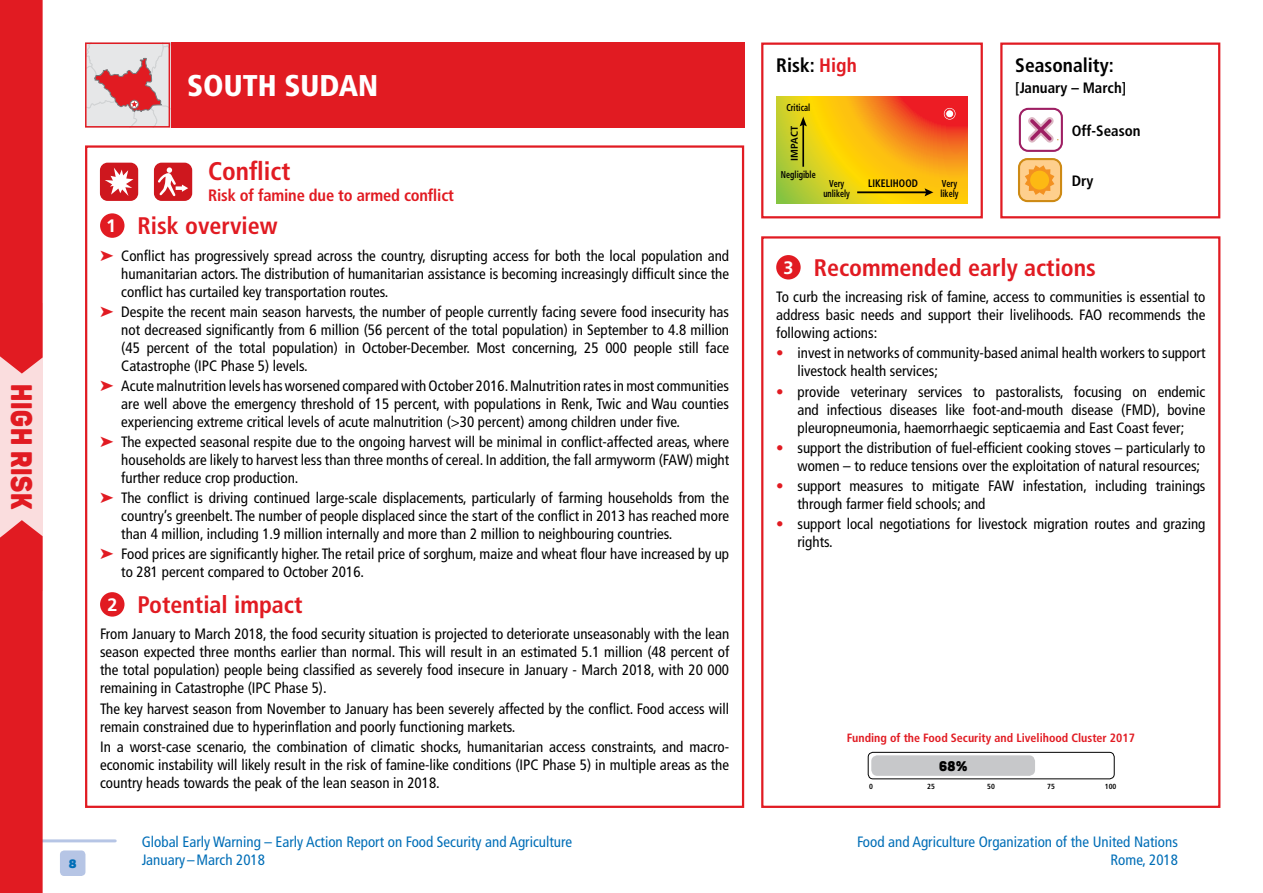
<style>
.page{position:relative;width:1263px;height:893px;background:#fff}
.page>*{position:absolute;margin:0;border:0;box-sizing:border-box;transform-origin:0 0}
.TM_Title1_Country{font:900 condensed 30px "Frutiger LT Std";color:#fff}
.t1{font:29.25px "Panton Black Caps";letter-spacing:.025em;color:#e11b22;scale:.85 1}
.TM_Title2_Icon1{font:700 condensed 25.5px "Frutiger LT Std";color:#e11b22}
.TM_Tiltle_3{font:700 condensed 24px "Frutiger LT Std";color:#e11b22}
.t2{font:700 condensed 19.5px "Frutiger LT Std";color:#000}
.t3{font:700 18px "Frutiger LT Std";color:#fff}
.TM_Title2_Icon2{font:700 condensed 16.5px "Frutiger LT Std";letter-spacing:-.01em;color:#e11b22}
.TM_Text{font:condensed 15px/18px "Frutiger LT Std";color:#000;text-align:justify}
.t4{font:condensed 15px/17.5px "Frutiger LT Std";color:#006eb7;text-align:right}
.TM_Text-2{font:700 condensed 15px "Frutiger LT Std";color:#000}
.TM_Tiltle_3-2{font:13.8px "Panton Black Caps";color:#000;scale:.9 1}
.TM_Tiltle_3-3{font:700 condensed 12px "Frutiger LT Std";color:#e11b22}
.t5{font:12px "Panton Black Caps";color:#006eb7}
.t6{font:700 condensed 10.95px "Frutiger LT Std";color:#000;scale:.9 1}
.t7{font:700 condensed 9.9px/9.9px "Frutiger LT Std";color:#000;text-align:center;scale:.81 1}
.t8{font:700 condensed 9.75px "Frutiger LT Std";letter-spacing:.005em;color:#000;scale:1.11 1}
.TM_Text-3{font:700 condensed 7.35px "Frutiger LT Std";color:#000}
.s1{color:#e11b22}
.s2{font-weight:700;color:#e11b22}
</style>
<div class="page">
<hr style="left:39px;top:839px;width:76px;height:3px;background:#b6c5e5">
<div style="left:60px;top:850px;width:25px;height:26px;background:#b6c5e5;border-radius:4px"></div>
<div style="left:0;top:304px;width:43px;height:287px;background:#faddde"></div>
<div style="left:0;top:0;width:43px;height:374px;background:#e11b22"></div>
<div style="left:0;top:520px;width:43px;height:373px;background:#e11b22"></div>
<div style="left:85px;top:43px;width:659px;height:85px;background:#e11b22"></div>
<div style="left:776px;top:255px;width:25px;height:24px;background:#e11b22;border-radius:50%"></div>
<div style="left:761px;top:236px;width:459px;height:572px;border:2px solid #e11b22"></div>
<div style="left:100px;top:213px;width:24px;height:25px;background:#e11b22;border-radius:50%"></div>
<div style="left:100px;top:592px;width:24px;height:25px;background:#e11b22;border-radius:50%"></div>
<div style="left:100px;top:163px;width:38px;height:38px;background:#ce171e;border-radius:8px"></div>
<svg style="left:105px;top:168px;width:28px;height:28px"></svg>
<svg style="left:88px;top:46px;width:79px;height:79px"></svg>
<div style="left:85px;top:43px;width:85px;height:85px;border:2px solid #e11b22"></div>
<div style="left:761px;top:43px;width:222px;height:175px;border:2px solid #e11b22"></div>
<svg style="left:777px;top:97px;width:190px;height:106px;background:#ebac19"></svg>
<hr style="left:857px;top:191px;width:70px;height:2px;background:#000">
<svg style="left:925px;top:188px;width:8px;height:8px"></svg>
<hr style="left:802px;top:123px;width:2px;height:44px;background:#000">
<svg style="left:800px;top:117px;width:7px;height:9px"></svg>
<div style="left:1000px;top:43px;width:220px;height:175px;border:2px solid #e11b22"></div>
<div style="left:1019px;top:159px;width:42px;height:42px;background:#fecf8d;border-radius:8px"></div>
<div style="left:1018px;top:158px;width:44px;height:44px;border:2px solid #ce8a14;border-radius:8px"></div>
<svg style="left:1025px;top:165px;width:29px;height:30px"></svg>
<div style="left:1030px;top:171px;width:19px;height:19px;background:#fdb913;border-radius:50%"></div>
<svg style="left:943px;top:107px;width:13px;height:13px"></svg>
<div style="left:946px;top:110px;width:8px;height:8px;background:#fff;border-radius:50%"></div>
<div style="left:945px;top:109px;width:9px;height:9px;border:1px solid #ed1d24;border-radius:50%"></div>
<svg style="left:1018px;top:107px;width:45px;height:45px"></svg>
<div style="left:1020px;top:109px;width:42px;height:42px;background:#fff;border-radius:8px"></div>
<div style="left:1019px;top:108px;width:44px;height:44px;border:2px solid #9e1f63;border-radius:8px"></div>
<svg style="left:1028px;top:117px;width:26px;height:26px"></svg>
<div style="left:868px;top:752px;width:247px;height:27px;border:1px solid #000;border-radius:5px"></div>
<div style="left:871px;top:755px;width:164px;height:21px;background:#c7c8ca;border-radius:6px"></div>
<div style="left:154px;top:163px;width:38px;height:38px;background:#ce171e;border-radius:8px"></div>
<svg style="left:158px;top:167px;width:30px;height:29px"></svg>
<h2 class="t1" style="left:40px;top:384px;width:148px;rotate:90deg">HIGH RISK</h2>
<p class="TM_Title1_Country" style="left:187px;top:68px;width:193px">SOUTH SUDAN</p>
<p class="TM_Title2_Icon1" style="left:208px;top:156px;width:84px">Conflict</p>
<p class="TM_Title2_Icon2" style="left:208px;top:185px;width:247px">Risk of famine due to armed conflict</p>
<p class="t3" style="left:106px;top:215px;width:12px">1</p>
<p class="TM_Tiltle_3" style="left:138px;top:211px;width:142px">Risk overview</p>
<p class="TM_Text" style="left:121px;top:246px;width:609px;text-indent:-21px"><span class="s1">➤</span> Conflict has progressively spread across the country, disrupting access for both the local population and humanitarian actors. The distribution of humanitarian assistance is becoming increasingly difficult since the conflict has curtailed key transportation routes.</p>
<p class="TM_Text" style="left:121px;top:303px;width:609px;text-indent:-21px"><span class="s1">➤</span> Despite the recent main season harvests, the number of people currently facing severe food insecurity has not decreased significantly from 6 million (56 percent of the total population) in September to 4.8 million (45 percent of the total population) in October-December. Most concerning, 25 000 people still face Catastrophe (IPC Phase 5) levels.</p>
<p class="TM_Text" style="left:121px;top:377px;width:609px;text-indent:-21px"><span class="s1">➤</span> Acute malnutrition levels has worsened compared with October 2016. Malnutrition rates in most communities are well above the emergency threshold of 15 percent, with populations in Renk, Twic and Wau counties experiencing extreme critical levels of acute malnutrition (&gt;30 percent) among children under five.</p>
<p class="TM_Text" style="left:121px;top:433px;width:609px;text-indent:-21px"><span class="s1">➤</span> The expected seasonal respite due to the ongoing harvest will be minimal in conflict-affected areas, where households are likely to harvest less than three months of cereal. In addition, the fall armyworm (FAW) might further reduce crop production.</p>
<p class="TM_Text" style="left:121px;top:489px;width:609px;text-indent:-21px"><span class="s1">➤</span> The conflict is driving continued large-scale displacements, particularly of farming households from the country’s greenbelt. The number of people displaced since the start of the conflict in 2013 has reached more than 4 million, including 1.9 million internally and more than 2 million to neighbouring countries.</p>
<p class="TM_Text" style="left:121px;top:545px;width:609px;text-indent:-21px"><span class="s1">➤</span> Food prices are significantly higher. The retail price of sorghum, maize and wheat flour have increased by up to 281 percent compared to October 2016.</p>
<p class="t3" style="left:107px;top:594px;width:12px">2</p>
<p class="TM_Tiltle_3" style="left:138px;top:590px;width:167px">Potential impact</p>
<p class="TM_Text" style="left:100px;top:625px;width:631px">From January to March 2018, the food security situation is projected to deteriorate unseasonably with the lean season expected three months earlier than normal. This will result in an estimated 5.1 million (48 percent of the total population) people being classified as severely food insecure in January - March 2018, with 20 000 remaining in Catastrophe (IPC Phase 5).</p>
<p class="TM_Text" style="left:100px;top:699px;width:631px">The key harvest season from November to January has been severely affected by the conflict. Food access will remain constrained due to hyperinflation and poorly functioning markets.</p>
<p class="TM_Text" style="left:100px;top:737px;width:631px">In a worst-case scenario, the combination of climatic shocks, humanitarian access constraints, and macro&shy;economic instability will likely result in the risk of famine-like conditions (IPC Phase 5) in multiple areas as the country heads towards the peak of the lean season in 2018.</p>
<p class="t4" style="left:142px;top:833px;width:432px">Global Early Warning – Early Action Report on Food Security and Agriculture</p>
<p class="t5" style="left:69px;top:856px;width:9px">8</p>
<p class="t4" style="left:142px;top:851px;width:125px">January –March 2018</p>
<p class="t2" style="left:776px;top:54px;width:82px">Risk: <span class="s1">High</span></p>
<p class="t2" style="left:1015px;top:54px;width:100px">Seasonality:</p>
<p class="TM_Text-2" style="left:1015px;top:79px;width:112px">[January – March]</p>
<p class="t7" style="left:786px;top:103px;width:31px">Critical</p>
<p class="t8" style="left:788px;top:161px;width:34px;rotate:-90deg">IMPACT</p>
<p class="TM_Text-2" style="left:1072px;top:122px;width:70px">Off-Season</p>
<p class="t7" style="left:781px;top:170px;width:45px">Negligible</p>
<p class="t6" style="left:868px;top:177px;width:57px">LIKELIHOOD</p>
<p class="t7" style="left:823px;top:178px;width:34px">Very unlikely</p>
<p class="t7" style="left:940px;top:178px;width:24px;text-align:left">Very likely</p>
<p class="TM_Text-2" style="left:1072px;top:172px;width:23px">Dry</p>
<p class="t3" style="left:783px;top:257px;width:12px">3</p>
<p class="TM_Tiltle_3" style="left:814px;top:253px;width:284px">Recommended early actions</p>
<p class="TM_Text" style="left:776px;top:288px;width:431px">To curb the increasing risk of famine, access to communities is essential to address basic needs and support their livelihoods. FAO recommends the following actions:</p>
<p class="TM_Text" style="left:797px;top:344px;width:409px;text-indent:-21px"><span class="s2">•</span> invest in networks of community-based animal health workers to support livestock health services;</p>
<p class="TM_Text" style="left:797px;top:382px;width:409px;text-indent:-21px"><span class="s2">•</span> provide veterinary services to pastoralists, focusing on endemic and infectious diseases like foot-and-mouth disease (FMD), bovine pleuropneumonia, haemorrhaegic septicaemia and East Coast fever;</p>
<p class="TM_Text" style="left:797px;top:439px;width:409px;text-indent:-21px"><span class="s2">•</span> support the distribution of fuel-efficient cooking stoves – particularly to women – to reduce tensions over the exploitation of natural resources;</p>
<p class="TM_Text" style="left:797px;top:477px;width:409px;text-indent:-21px"><span class="s2">•</span> support measures to mitigate FAW infestation, including trainings through farmer field schools; and</p>
<p class="TM_Text" style="left:797px;top:515px;width:409px;text-indent:-21px"><span class="s2">•</span> support local negotiations for livestock migration routes and grazing rights.</p>
<p class="TM_Tiltle_3-3" style="left:847px;top:730px;width:290px">Funding of the Food Security and Livelihood Cluster 2017</p>
<p class="TM_Text-3" style="left:869px;top:782px;width:5px">0</p>
<p class="TM_Text-3" style="left:927px;top:782px;width:9px">25</p>
<p class="TM_Text-3" style="left:987px;top:782px;width:9px">50</p>
<p class="TM_Text-3" style="left:1047px;top:782px;width:9px">75</p>
<p class="TM_Text-3" style="left:1105px;top:782px;width:13px">100</p>
<p class="TM_Tiltle_3-2" style="left:939px;top:757px;width:33px">68%</p>
<p class="t4" style="left:857px;top:833px;width:322px">Food and Agriculture Organization of the United Nations<br>Rome, 2018</p>
</div>
